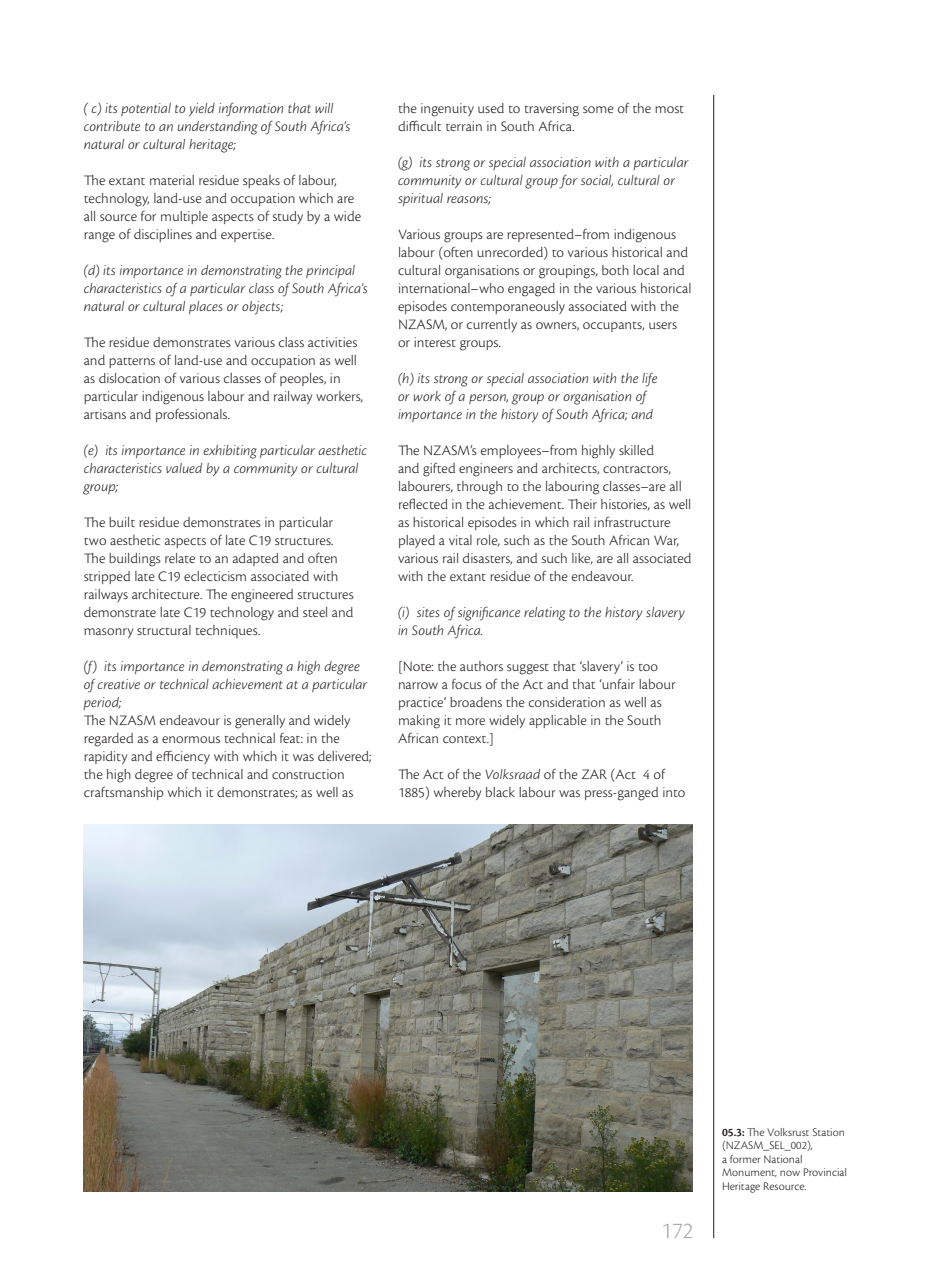
<style>
.page{position:relative;width:940px;height:1279px;background:#fff}
.page>*{position:absolute;margin:0;border:0;box-sizing:border-box;transform-origin:0 0}
.t1{font:24px "Cronos Pro Lt Capt";color:#a8a9ad}
.t2{font:15px/18px "Cronos Pro Lt Capt";color:#231f20}
.t3{font:15px/18px "Cronos Pro Lt Capt It";letter-spacing:-.005em;color:#231f20}
.t4{font:12px/13.5px "Cronos Pro Lt Capt";color:#231f20}
.s1{font-family:"Cronos Pro Lt Capt It"}
.s2{font-family:"Cronos Pro";font-weight:600}
</style>
<div class="page">
<hr style="left:713px;top:95px;width:1px;height:1143px;background:#231f20">
<img style="left:84px;top:824px;width:608px;height:367px">
<p class="t3" style="left:84px;top:99px;width:268px">( c) its potential to yield information that will contribute to an understanding of South Africa’s natural or cultural heritage;</p>
<p class="t2" style="left:84px;top:171px;width:279px">The extant material residue speaks of labour, technology, land-use and occupation which are all source for multiple aspects of study by a wide range of disciplines and expertise.</p>
<p class="t3" style="left:84px;top:261px;width:285px">(d) its importance in demonstrating the principal characteristics of a particular class of South Africa’s natural or cultural places or objects;</p>
<p class="t2" style="left:84px;top:333px;width:281px">The residue demonstrates various class activities and patterns of land-use and occupation as well as dislocation of various classes of peoples, in particular indigenous labour and railway workers, artisans and professionals.</p>
<p class="t3" style="left:84px;top:441px;width:285px">(e) its importance in exhibiting particular aesthetic characteristics valued by a community or cultural group;</p>
<p class="t2" style="left:84px;top:513px;width:271px">The built residue demonstrates in particular two aesthetic aspects of late C19 structures.<br>The buildings relate to an adapted and often stripped late C19 eclecticism associated with railways architecture. The engineered structures demonstrate late C19 technology and steel and masonry structural techniques.</p>
<p class="t3" style="left:84px;top:657px;width:285px">(f) its importance in demonstrating a high degree of creative or technical achievement at a particular period;</p>
<p class="t2" style="left:84px;top:711px;width:289px">The NZASM endeavour is generally and widely regarded as a enormous technical feat: in the rapidity and efficiency with which it was delivered; the high degree of technical and construction craftsmanship which it demonstrates; as well as</p>
<p class="t2" style="left:398px;top:99px;width:288px">the ingenuity used to traversing some of the most difficult terrain in South Africa.</p>
<p class="t3" style="left:398px;top:153px;width:292px">(g) its strong or special association with a particular community or cultural group for social, cultural or spiritual reasons;</p>
<p class="t2" style="left:398px;top:225px;width:295px">Various groups are represented–from indigenous labour (often unrecorded) to various historical and cultural organisations or groupings, both local and international–who engaged in the various historical episodes contemporaneously associated with the NZASM, or currently as owners, occupants, users or interest groups.</p>
<p class="t3" style="left:398px;top:369px;width:261px">(h) its strong or special association with the life or work of a person, group or organisation of importance in the history of South Africa; and</p>
<p class="t2" style="left:398px;top:441px;width:295px">The NZASM’s employees–from highly skilled<br>and gifted engineers and architects, contractors, labourers, through to the labouring classes–are all reflected in the achievement. Their histories, as well as historical episodes in which rail infrastructure played a vital role, such as the South African War, various rail disasters, and such like, are all associated with the extant residue of the endeavour.</p>
<p class="t3" style="left:398px;top:603px;width:288px">(i) sites of significance relating to the history slavery in South Africa.</p>
<p class="t2" style="left:398px;top:657px;width:279px">[Note: the authors suggest that ‘slavery’ is too narrow a focus of the Act and that ‘unfair labour practice’ broadens the consideration as well as making it more widely applicable in the South African context.]</p>
<p class="t2" style="left:398px;top:765px;width:289px">The Act of the <span class="s1">Volksraad</span> of the ZAR (Act 4 of<br>1885) whereby black labour was press-ganged into</p>
<h1 class="t1" style="left:661px;top:1217px;width:34px">172</h1>
<p class="t4" style="left:721px;top:1125px;width:126px"><span class="s2">05.3:</span> The Volksrust Station (NZASM_SEL_002),<br>a former National<br>Monument, now Provincial<br>Heritage Resource.</p>
</div>
